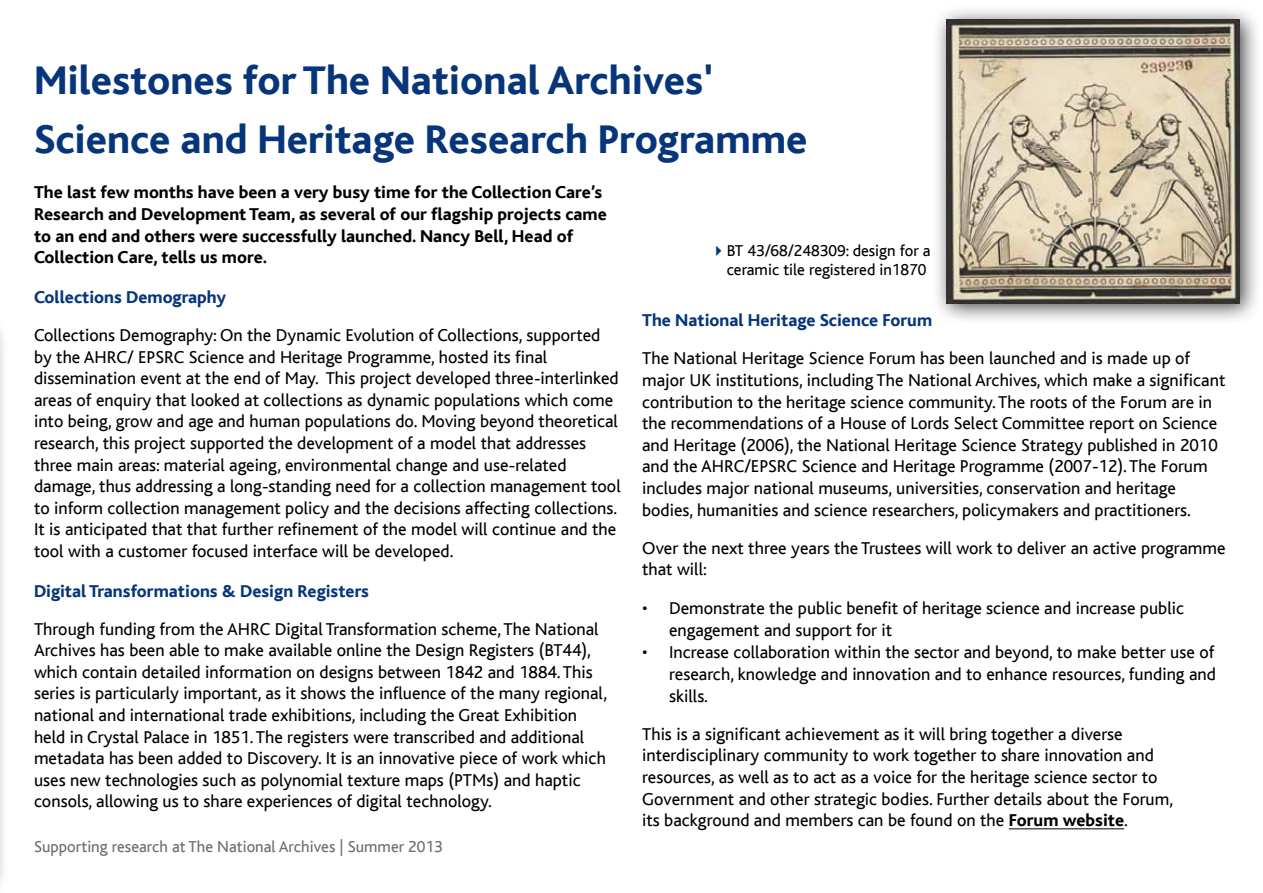
<style>
.page{position:relative;width:1263px;height:893px;background:#fff}
.page>*{position:absolute;margin:0;border:0;box-sizing:border-box;transform-origin:0 0}
.Heading{font:800 42px "Bliss";color:#06357a}
.t1{font:18px/21.6px "Bliss";color:#000}
.t2{font:800 18px/21.6px "Bliss";color:#000}
.t3{font:800 18px "Bliss";color:#06357a}
.t4{font:16.5px/19.8px "Bliss";color:#000;text-align:right}
.t5{font:16.5px "Bliss";color:#716b6b}
.s1{color:#06357a}
.s2{font-weight:800}
</style>
<div class="page">
<hr style="left:1009px;top:828px;width:115px;height:1px;background:#000">
<div style="left:931px;top:4px;width:330px;height:320px;background:#000;opacity:.75"></div>
<img style="left:946px;top:20px;width:293px;height:283px">
<div style="left:0;top:312px;width:8px;height:581px;background:#f7f7f7"></div>
<p class="Heading" style="left:34px;top:59px;width:680px">Milestones for The National Archives'</p>
<p class="Heading" style="left:34px;top:117px;width:775px">Science and Heritage Research Programme</p>
<p class="t2" style="left:34px;top:182px;width:574px">The last few months have been a very busy time for the Collection Care’s Research and Development Team, as several of our flagship projects came to an end and others were successfully launched. Nancy Bell, Head of Collection Care, tells us more.</p>
<p class="t3" style="left:34px;top:288px;width:194px">Collections Demography</p>
<p class="t1" style="left:34px;top:325px;width:588px">Collections Demography: On the Dynamic Evolution of Collections, supported by the AHRC/ EPSRC Science and Heritage Programme, hosted its final dissemination event at the end of May. This project developed three-interlinked areas of enquiry that looked at collections as dynamic populations which come into being, grow and age and human populations do. Moving beyond theoretical research, this project supported the development of a model that addresses three main areas: material ageing, environmental change and use-related damage, thus addressing a long-standing need for a collection management tool to inform collection management policy and the decisions affecting collections.<br>It is anticipated that that further refinement of the model will continue and the tool with a customer focused interface will be developed.</p>
<p class="t3" style="left:34px;top:581px;width:337px">Digital Transformations &amp; Design Registers</p>
<p class="t1" style="left:34px;top:618px;width:575px">Through funding from the AHRC Digital Transformation scheme, The National Archives has been able to make available online the Design Registers (BT44), which contain detailed information on designs between 1842 and 1884. This series is particularly important, as it shows the influence of the many regional, national and international trade exhibitions, including the Great Exhibition held in Crystal Palace in 1851. The registers were transcribed and additional metadata has been added to Discovery. It is an innovative piece of work which uses new technologies such as polynomial texture maps (PTMs) and haptic consols, allowing us to share experiences of digital technology.</p>
<p class="t4" style="left:710px;top:241px;width:222px"><span class="s1">✔</span>BT 43/68/248309: design for a ceramic tile registered in1870</p>
<p class="t3" style="left:642px;top:311px;width:292px">The National Heritage Science Forum</p>
<p class="t1" style="left:642px;top:348px;width:585px">The National Heritage Science Forum has been launched and is made up of major UK institutions, including The National Archives, which make a significant contribution to the heritage science community. The roots of the Forum are in the recommendations of a House of Lords Select Committee report on Science and Heritage (2006), the National Heritage Science Strategy published in 2010 and the AHRC/EPSRC Science and Heritage Programme (2007-12). The Forum includes major national museums, universities, conservation and heritage bodies, humanities and science researchers, policymakers and practitioners.</p>
<p class="t1" style="left:642px;top:537px;width:585px">Over the next three years the Trustees will work to deliver an active programme that will:</p>
<p class="t1" style="left:669px;top:598px;width:516px;text-indent:-27px">• Demonstrate the public benefit of heritage science and increase public engagement and support for it</p>
<p class="t1" style="left:669px;top:642px;width:548px;text-align:justify;text-indent:-27px">• Increase collaboration within the sector and beyond, to make better use of research, knowledge and innovation and to enhance resources, funding and skills.</p>
<p class="t1" style="left:642px;top:723px;width:532px">This is a significant achievement as it will bring together a diverse interdisciplinary community to work together to share innovation and resources, as well as to act as a voice for the heritage science sector to Government and other strategic bodies. Further details about the Forum,</p>
<p class="t1" style="left:642px;top:810px;width:487px">its background and members can be found on the <span class="s2">Forum website</span>.</p>
<p class="t5" style="left:34px;top:838px;width:410px">Supporting research at The National Archives | Summer 2013</p>
</div>
